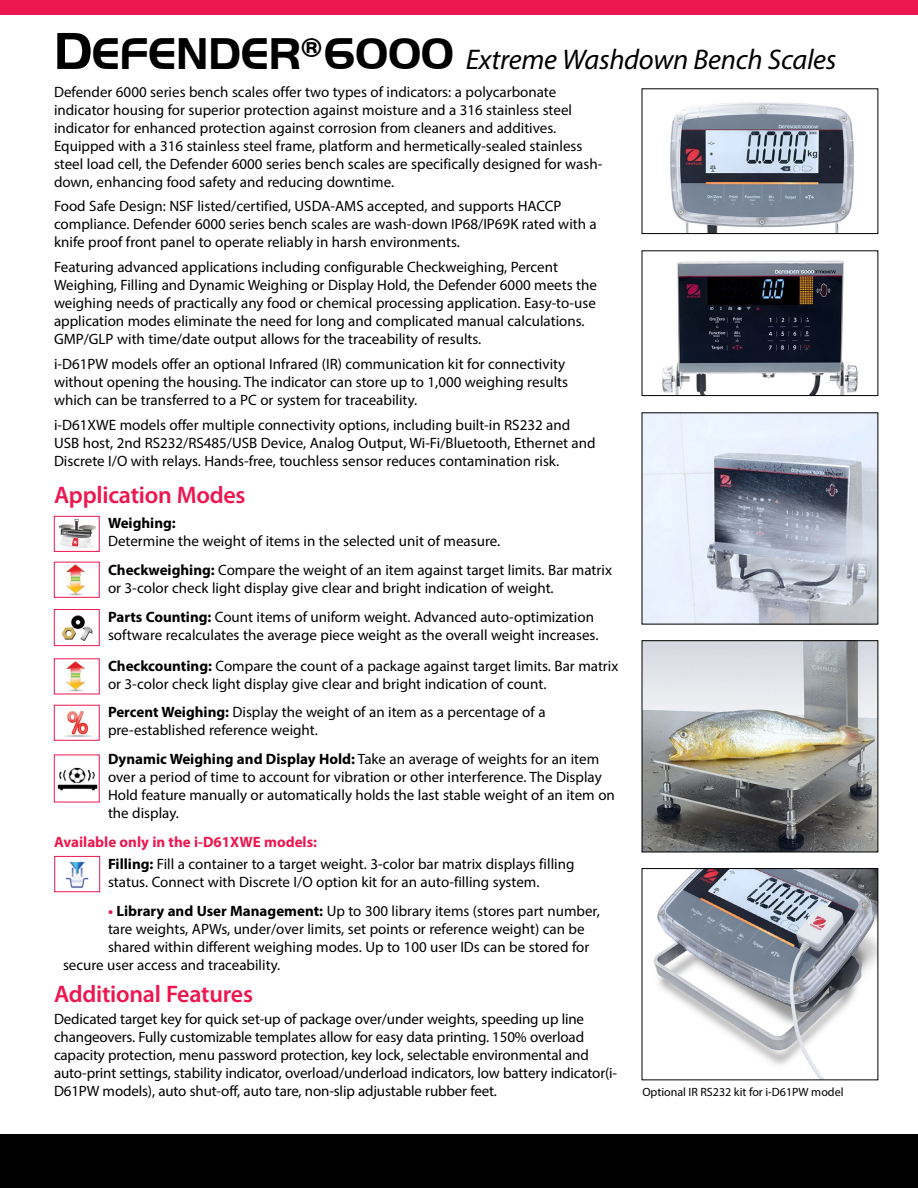
<style>
.page{position:relative;width:918px;height:1188px;background:#fff}
.page>*{position:absolute;margin:0;border:0;box-sizing:border-box;transform-origin:0 0}
.t1{font:italic 28.5px "Myriad Pro";letter-spacing:-.01em;color:#000}
.t2{font:600 24px "Myriad Pro";letter-spacing:-.01em;color:#ed174f}
.t3{font:15px/18px "Myriad Pro";color:#000}
.t4{font:700 15px "Myriad Pro";color:#000}
.t5{font:12px "Myriad Pro";color:#000}
.s1{font-family:"Handel Got D";font-weight:700;font-style:normal;font-size:54px}
.s2{font-family:"Handel Got D";font-weight:700;font-style:normal;font-size:45.9px}
.s3{font-weight:700}
.s4{font-weight:700;color:#ed174f}
</style>
<div class="page">
<div style="left:0;top:0;width:918px;height:15px;background:#ed174f"></div>
<div style="left:0;top:1134px;width:918px;height:54px;background:#000"></div>
<img style="left:65px;top:861px;width:24px;height:27px">
<div style="left:54px;top:856px;width:46px;height:36px;border:1px solid #ed174f"></div>
<img style="left:58px;top:519px;width:38px;height:29px">
<div style="left:54px;top:516px;width:46px;height:36px;border:1px solid #ed174f"></div>
<img style="left:61px;top:615px;width:32px;height:26px">
<div style="left:54px;top:609px;width:46px;height:37px;border:1px solid #ed174f"></div>
<img style="left:67px;top:565px;width:18px;height:30px">
<div style="left:54px;top:562px;width:46px;height:36px;border:1px solid #ed174f"></div>
<img style="left:67px;top:661px;width:18px;height:31px">
<div style="left:54px;top:659px;width:46px;height:35px;border:1px solid #ed174f"></div>
<img style="left:65px;top:711px;width:26px;height:25px">
<div style="left:54px;top:705px;width:46px;height:36px;border:1px solid #ed174f"></div>
<img style="left:57px;top:767px;width:41px;height:24px">
<div style="left:54px;top:755px;width:46px;height:47px;border:1px solid #ed174f"></div>
<img style="left:670px;top:102px;width:184px;height:130px">
<div style="left:642px;top:89px;width:236px;height:145px;border:1px solid #000"></div>
<img style="left:662px;top:260px;width:196px;height:134px">
<div style="left:642px;top:251px;width:236px;height:145px;border:1px solid #000"></div>
<img style="left:644px;top:415px;width:232px;height:207px">
<img style="left:644px;top:642px;width:232px;height:208px">
<div style="left:642px;top:640px;width:236px;height:212px;border:1px solid #000"></div>
<img style="left:653px;top:870px;width:223px;height:208px">
<div style="left:642px;top:868px;width:236px;height:212px;border:1px solid #000"></div>
<h1 class="t1" style="left:54px;top:42px;width:784px"><span class="s1">D</span><span class="s2">EFENDER</span><sup>®</sup><span class="s2">6000</span> Extreme Washdown Bench Scales</h1>
<p class="t3" style="left:54px;top:82px;width:550px">Defender 6000 series bench scales offer two types of indicators: a polycarbonate indicator housing for superior protection against moisture and a 316 stainless steel indicator for enhanced protection against corrosion from cleaners and additives.<br>Equipped with a 316 stainless steel frame, platform and hermetically-sealed stainless steel load cell, the Defender 6000 series bench scales are specifically designed for wash&shy;down, enhancing food safety and reducing downtime.</p>
<p class="t3" style="left:54px;top:197px;width:544px">Food Safe Design: NSF listed/certified, USDA-AMS accepted, and supports HACCP compliance. Defender 6000 series bench scales are wash-down IP68/IP69K rated with a knife proof front panel to operate reliably in harsh environments.</p>
<p class="t3" style="left:54px;top:258px;width:544px">Featuring advanced applications including configurable Checkweighing, Percent Weighing, Filling and Dynamic Weighing or Display Hold, the Defender 6000 meets the weighing needs of practically any food or chemical processing application. Easy-to-use application modes eliminate the need for long and complicated manual calculations.<br>GMP/GLP with time/date output allows for the traceability of results.</p>
<p class="t3" style="left:54px;top:355px;width:516px">i-D61PW models offer an optional Infrared (IR) communication kit for connectivity without opening the housing. The indicator can store up to 1,000 weighing results which can be transferred to a PC or system for traceability.</p>
<p class="t3" style="left:54px;top:415px;width:543px">i-D61XWE models offer multiple connectivity options, including built-in RS232 and<br>USB host, 2nd RS232/RS485/USB Device, Analog Output, Wi-Fi/Bluetooth, Ethernet and<br>Discrete I/O with relays. Hands-free, touchless sensor reduces contamination risk.</p>
<h2 class="t2" style="left:54px;top:480px;width:193px">Application Modes</h2>
<p class="t4" style="left:108px;top:513px;width:69px">Weighing:</p>
<p class="t3" style="left:108px;top:527px;width:506px;line-height:28.8px">Determine the weight of items in the selected unit of measure.<br><span class="s3">Checkweighing:</span> Compare the weight of an item against target limits. Bar matrix</p>
<p class="t3" style="left:108px;top:573px;width:488px;line-height:28.8px">or 3-color check light display give clear and bright indication of weight.<br><span class="s3">Parts Counting:</span> Count items of uniform weight. Advanced auto-optimization</p>
<p class="t3" style="left:108px;top:619px;width:512px;line-height:30.8px">software recalculates the average piece weight as the overall weight increases.<br><span class="s3">Checkcounting:</span> Compare the count of a package against target limits. Bar matrix</p>
<p class="t3" style="left:108px;top:669px;width:440px;line-height:28.8px">or 3-color check light display give clear and bright indication of count.<br><span class="s3">Percent Weighing:</span> Display the weight of an item as a percentage of a</p>
<p class="t3" style="left:108px;top:716px;width:493px;line-height:28.8px">pre-established reference weight.<br><span class="s3">Dynamic Weighing and Display Hold:</span> Take an average of weights for an item</p>
<p class="t3" style="left:108px;top:768px;width:508px">over a period of time to account for vibration or other interference. The Display<br>Hold feature manually or automatically holds the last stable weight of an item on the display.</p>
<p class="t3" style="left:108px;top:831px;width:468px;line-height:21.8px;text-indent:-54px"><span class="s4">Available only in the i-D61XWE models:<br></span><span class="s3">Filling:</span> Fill a container to a target weight. 3-color bar matrix displays filling</p>
<p class="t3" style="left:108px;top:872px;width:433px">status. Connect with Discrete I/O option kit for an auto-filling system.</p>
<p class="t3" style="left:108px;top:901px;width:493px"><span class="s4">•</span> <span class="s3">Library and User Management:</span> Up to 300 library items (stores part number,</p>
<p class="t3" style="left:108px;top:919px;width:478px">tare weights, APWs, under/over limits, set points or reference weight) can be</p>
<p class="t3" style="left:108px;top:937px;width:483px">shared within different weighing modes. Up to 100 user IDs can be stored for</p>
<p class="t3" style="left:63px;top:955px;width:219px">secure user access and traceability.</p>
<h2 class="t2" style="left:54px;top:979px;width:201px">Additional Features</h2>
<p class="t3" style="left:54px;top:1010px;width:565px">Dedicated target key for quick set-up of package over/under weights, speeding up line changeovers. Fully customizable templates allow for easy data printing. 150% overload capacity protection, menu password protection, key lock, selectable environmental and auto-print settings, stability indicator, overload/underload indicators, low battery indicator(i-D61PW models), auto shut-off, auto tare, non-slip adjustable rubber feet.</p>
<p class="t5" style="left:642px;top:1084px;width:203px">Optional IR RS232 kit for i-D61PW model</p>
</div>
